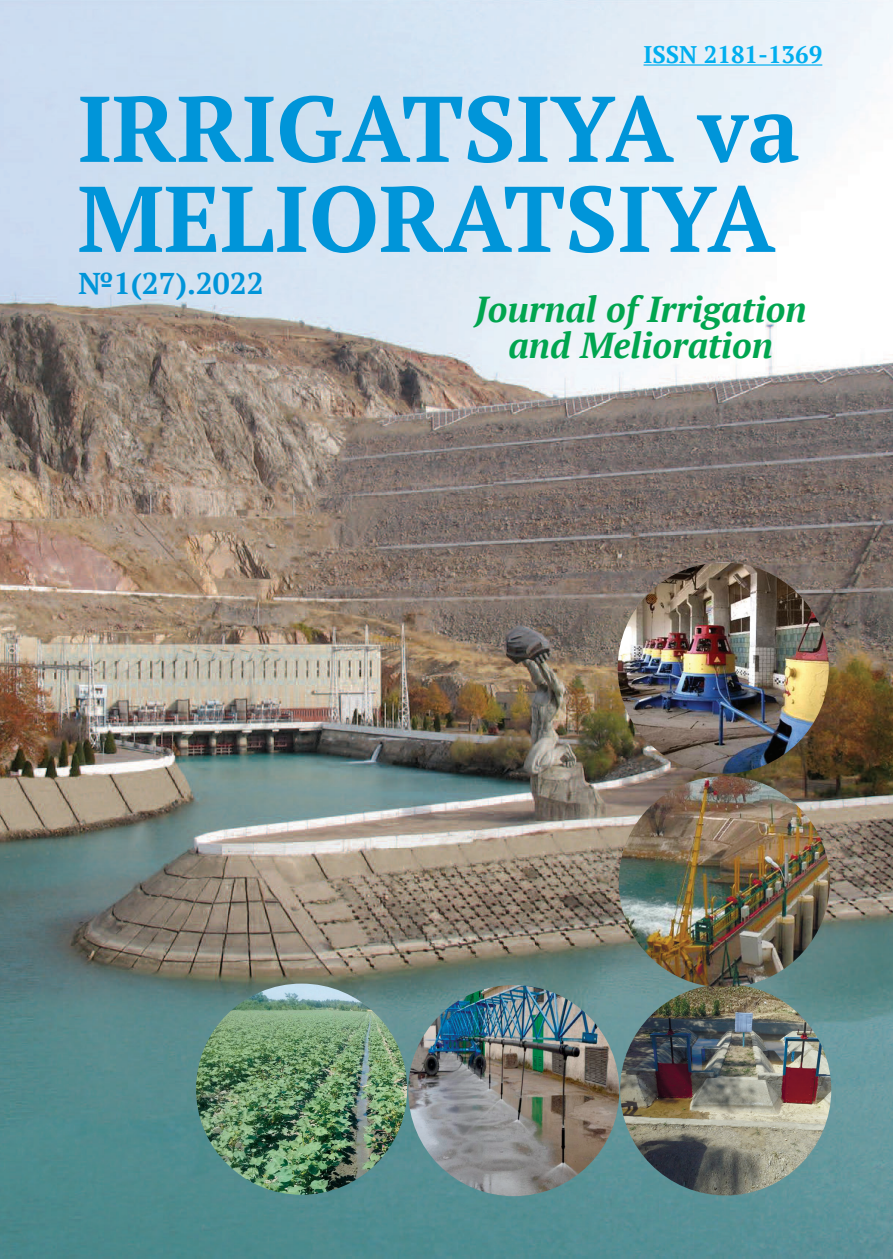
<style>
.page{position:relative;width:893px;height:1259px;background:#fff}
.page>*{position:absolute;margin:0;border:0;box-sizing:border-box;transform-origin:0 0}
.t1{font:700 93px/90px "PT Serif";color:#0095d9}
.t2{font:italic 700 36px/36px "PT Serif";color:#00a54f;text-align:center}
.t3{font:700 30px "PT Serif";color:#0095d9}
.t4{font:700 24px "PT Serif";color:#00aeef}
</style>
<div class="page">
<img style="left:0;top:0;width:893px;height:1259px">
<img style="left:620px;top:984px;width:211px;height:211px;border-radius:106px">
<img style="left:196px;top:983px;width:211px;height:211px;border-radius:106px">
<img style="left:619px;top:776px;width:211px;height:210px">
<img style="left:618px;top:562px;width:211px;height:211px;border-radius:106px">
<img style="left:408px;top:985px;width:211px;height:211px;border-radius:106px">
<hr style="left:643px;top:64px;width:179px;height:2px;background:#00aeef">
<p class="t4" style="left:643px;top:39px;width:180px">ISSN 2181-1369</p>
<p class="t1" style="left:77px;top:82px;width:724px">IRRIGATSIYA va<br>MELIORATSIYA</p>
<p class="t3" style="left:79px;top:263px;width:187px">№1(27).2022</p>
<p class="t2" style="left:475px;top:291px;width:333px">Journal of Irrigation and Melioration</p>
</div>
